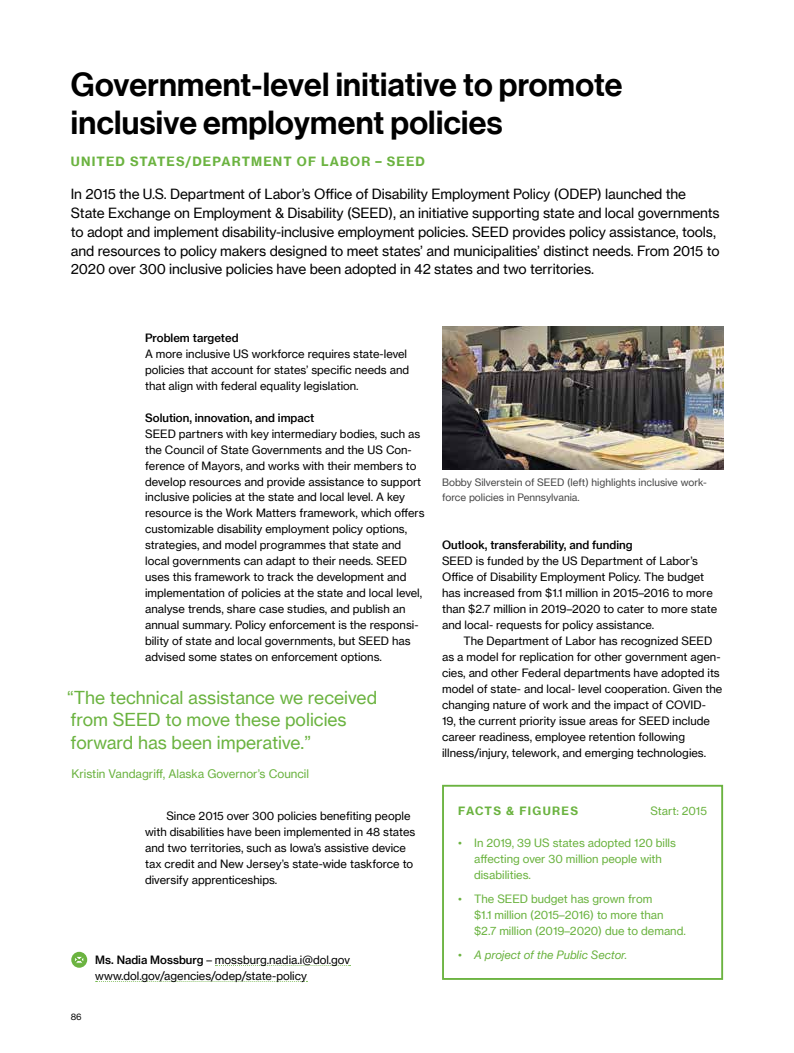
<style>
.page{position:relative;width:794px;height:1053px;background:#fff}
.page>*{position:absolute;margin:0;border:0;box-sizing:border-box;transform-origin:0 0}
.H1-Headline_Practice{font:32.5px/37.5px "N Haas Grotesk DS Pro 65 Md";letter-spacing:.01em;color:#000}
.t1{font:17.5px/22.5px "N Haas Grotesk TX Pro 55 Rg";color:#6bb340}
.P-Subline{font:13.75px/18.8px "N Haas Grotesk TX Pro 55 Rg";letter-spacing:-.01em;color:#000}
.p-Spitzmarke{font:12.5px "N Haas Grotesk TX Pro 75 Bd";letter-spacing:.09em;color:#6bb340}
.t2{font:11.5px "N Haas Grotesk TX Pro 55 Rg";color:#6bb340}
.P-Fliesstext{font:11.25px/15.9px "N Haas Grotesk TX Pro 55 Rg";color:#000}
.P-Fliesstext_Einzug{font:11.25px/15.9px "N Haas Grotesk TX Pro 55 Rg";color:#000}
.H2-Facts_Headline{font:11.25px/15.9px "N Haas Grotesk TX Pro 55 Rg";color:#6bb340}
.P-Contact-Name{font:11.25px/16px "N Haas Grotesk TX Pro 55 Rg";color:#000}
.P-Zwischenüberschrift{font:11.25px "N Haas Grotesk TX Pro 65 Md";color:#000}
.t3{font:11.25px "N Haas Grotesk TX Pro 56 It";color:#6bb340}
.H2-Facts_Headline-2{font:11.25px "N Haas Grotesk TX Pro 75 Bd";letter-spacing:.115em;color:#6bb340}
.t4{font:10px/16px "N Haas Grotesk TX Pro 55 Rg";color:#484848}
.t5{font:8.75px "N Haas Grotesk TX Pro 55 Rg";color:#000}
.s1{font-family:"N Haas Grotesk TX Pro 65 Md"}
.s2{font-family:"N Haas Grotesk TX Pro 55 Rg"}
</style>
<div class="page">
<svg style="left:71px;top:951px;width:16px;height:16px"></svg>
<svg style="left:74px;top:956px;width:10px;height:7px"></svg>
<div style="left:442px;top:784px;width:281px;height:195px;border:2px solid #6bb340"></div>
<img style="left:442px;top:326px;width:281px;height:143px">
<h1 class="H1-Headline_Practice" style="left:71px;top:66px;width:553px">Government-level initiative to promote inclusive employment policies</h1>
<p class="p-Spitzmarke" style="left:71px;top:154px;width:355px">UNITED STATES/DEPARTMENT OF LABOR – SEED</p>
<p class="P-Subline" style="left:71px;top:185px;width:650px">In 2015 the U.S. Department of Labor’s Office of Disability Employment Policy (ODEP) launched the State Exchange on Employment &amp; Disability (SEED), an initiative supporting state and local governments to adopt and implement disability-inclusive employment policies. SEED provides policy assistance, tools, and resources to policy makers designed to meet states’ and municipalities’ distinct needs. From 2015 to 2020 over 300 inclusive policies have been adopted in 42 states and two territories.</p>
<p class="P-Zwischenüberschrift" style="left:145px;top:331px;width:95px">Problem targeted</p>
<p class="P-Fliesstext" style="left:145px;top:346px;width:266px">A more inclusive US workforce requires state-level policies that account for states’ specific needs and that align with federal equality legislation.</p>
<p class="P-Zwischenüberschrift" style="left:145px;top:410px;width:171px">Solution, innovation, and impact</p>
<p class="P-Fliesstext" style="left:145px;top:425px;width:281px">SEED partners with key intermediary bodies, such as the Council of State Governments and the US Con&shy;ference of Mayors, and works with their members to develop resources and provide assistance to support inclusive policies at the state and local level. A key resource is the Work Matters framework, which offers customizable disability employment policy options, strategies, and model programmes that state and local governments can adapt to their needs. SEED uses this framework to track the development and implementation of policies at the state and local level, analyse trends, share case studies, and publish an annual summary. Policy enforcement is the responsi&shy;bility of state and local governments, but SEED has advised some states on enforcement options.</p>
<h2 class="t1" style="left:67px;top:686px;width:311px">“The technical assistance we received from SEED to move these policies forward has been imperative.”</h2>
<p class="t2" style="left:71px;top:766px;width:239px">Kristin Vandagriff, Alaska Governor’s Council</p>
<p class="P-Fliesstext_Einzug" style="left:145px;top:808px;width:272px;text-indent:21px">Since 2015 over 300 policies benefiting people with disabilities have been implemented in 48 states and two territories, such as Iowa’s assistive device tax credit and New Jersey’s state-wide taskforce to diversify apprenticeships.</p>
<p class="t5" style="left:71px;top:1011px;width:12px">86</p>
<p class="P-Contact-Name" style="left:95px;top:951px;width:256px"><span class="s1">Ms. Nadia Mossburg</span> – mossburg.nadia.i@dol.gov www.dol.gov/agencies/odep/state-policy</p>
<p class="t4" style="left:442px;top:474px;width:266px">Bobby Silverstein of SEED (left) highlights inclusive work&shy;force policies in Pennsylvania.</p>
<p class="P-Zwischenüberschrift" style="left:442px;top:538px;width:192px">Outlook, transferability, and funding</p>
<p class="P-Fliesstext" style="left:442px;top:553px;width:276px">SEED is funded by the US Department of Labor’s Office of Disability Employment Policy. The budget has increased from $1.1 million in 2015–2016 to more than $2.7 million in 2019–2020 to cater to more state and local- requests for policy assistance.</p>
<p class="P-Fliesstext_Einzug" style="left:442px;top:633px;width:282px;text-indent:21px">The Department of Labor has recognized SEED as a model for replication for other government agen&shy;cies, and other Federal departments have adopted its model of state- and local- level cooperation. Given the changing nature of work and the impact of COVID-19, the current priority issue areas for SEED include career readiness, employee retention following illness/injury, telework, and emerging technologies.</p>
<h2 class="H2-Facts_Headline-2" style="left:458px;top:803px;width:121px">FACTS &amp; FIGURES</h2>
<h2 class="H2-Facts_Headline" style="left:650px;top:802px;width:58px">Start: 2015</h2>
<p class="H2-Facts_Headline" style="left:474px;top:834px;width:203px;text-indent:-16px">• In 2019, 39 US states adopted 120 bills affecting over 30 million people with disabilities.</p>
<p class="H2-Facts_Headline" style="left:474px;top:890px;width:213px;text-indent:-16px">• The SEED budget has grown from<br>$1.1 million (2015–2016) to more than $2.7 million (2019–2020) due to demand.</p>
<p class="t3" style="left:458px;top:947px;width:170px"><span class="s2">•</span> A project of the Public Sector.</p>
</div>
